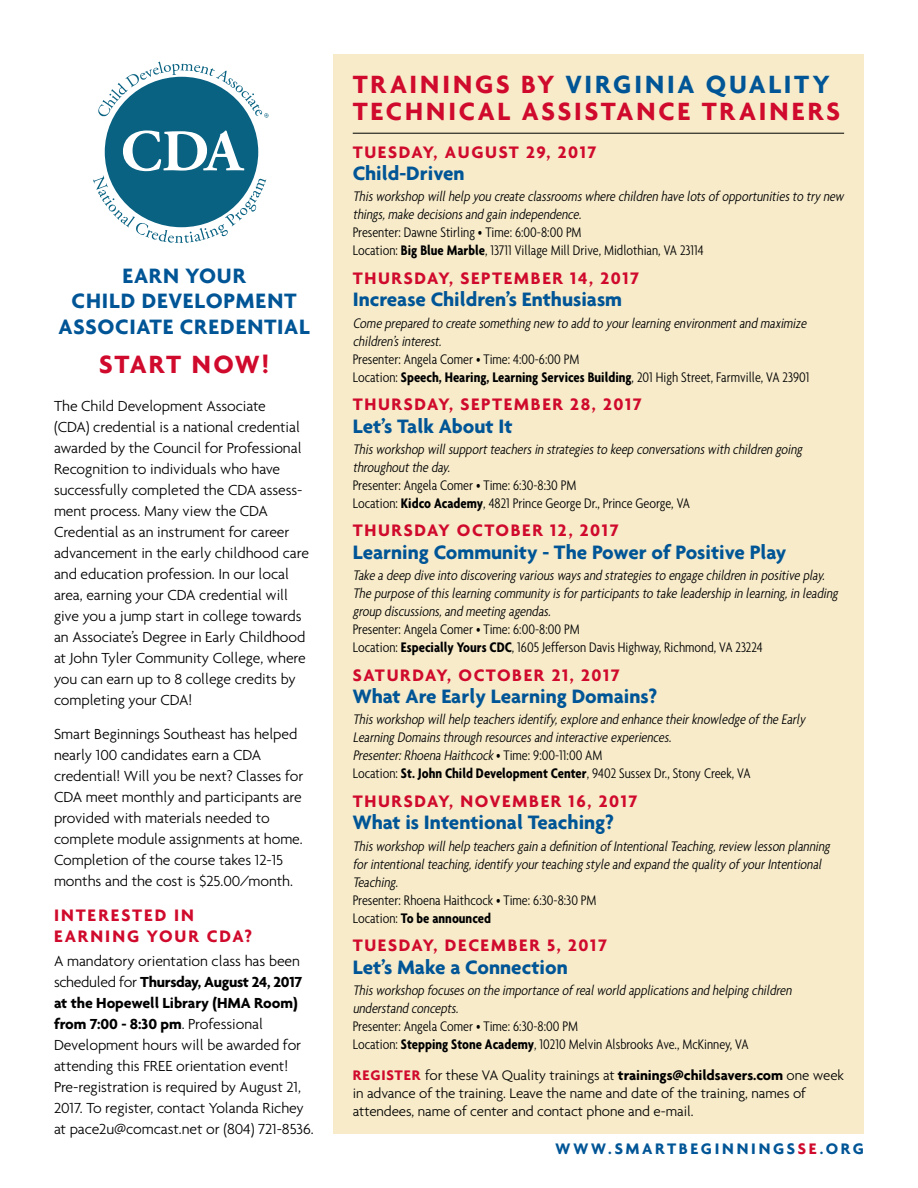
<style>
.page{position:relative;width:918px;height:1188px;background:#fff}
.page>*{position:absolute;margin:0;border:0;box-sizing:border-box;transform-origin:0 0}
.t1{font:700 27px/27px "Agenda";letter-spacing:.1em;color:#d00a2c}
.t2{font:700 27px "Agenda";letter-spacing:.065em;color:#d00a2c}
.t3{font:700 22.5px/25.5px "Agenda";letter-spacing:.04em;color:#005596;text-align:center}
.t4{font:700 21px "Agenda";color:#005596}
.t5{font:700 18px "Agenda";letter-spacing:.09em;color:#d00a2c}
.t6{font:700 18px/21px "Agenda";letter-spacing:.11em;color:#d00a2c}
.t7{font:700 16.5px "Agenda";letter-spacing:.165em;color:#005596}
.t8{font:300 15.75px/21px "Agenda";letter-spacing:-.005em;color:#000}
.t9{font:italic 300 condensed 15px/18px "Agenda";letter-spacing:-.01em;color:#000}
.t10{font:300 condensed 15px/18px "Agenda";color:#000}
.t11{font:300 15px/18px "Agenda";letter-spacing:-.005em;color:#000}
.s1{font-weight:700}
.s2{color:#005596}
.s3{font-style:normal}
.s4{font-weight:700;font-style:normal}
.s5{font-weight:700;color:#d00a2c}
.s6{color:#d00a2c}
</style>
<div class="page">
<div style="left:333px;top:54px;width:531px;height:1080px;background:#f7ebca"></div>
<hr style="left:353px;top:133px;width:491px;height:1px;background:#000">
<div style="left:105px;top:77px;width:153px;height:150px;background:#096282;border-radius:50%"></div>
<svg style="left:98px;top:62px;width:171px;height:56px"></svg>
<svg style="left:93px;top:130px;width:173px;height:113px"></svg>
<h2 class="t3" style="left:59px;top:262px;width:253px">EARN YOUR<br>CHILD DEVELOPMENT<br>ASSOCIATE CREDENTIAL</h2>
<h1 class="t2" style="left:99px;top:348px;width:172px">START NOW!</h1>
<p class="t8" style="left:54px;top:395px;width:256px">The Child Development Associate<br>(CDA) credential is a national credential awarded by the Council for Professional Recognition to individuals who have successfully completed the CDA assess&shy;ment process. Many view the CDA Credential as an instrument for career advancement in the early childhood care and education profession. In our local area, earning your CDA credential will give you a jump start in college towards an Associate’s Degree in Early Childhood at John Tyler Community College, where you can earn up to 8 college credits by completing your CDA!</p>
<p class="t8" style="left:54px;top:723px;width:251px">Smart Beginnings Southeast has helped nearly 100 candidates earn a CDA credential! Will you be next? Classes for CDA meet monthly and participants are provided with materials needed to complete module assignments at home.<br>Completion of the course takes 12-15 months and the cost is $25.00/month.</p>
<p class="t6" style="left:54px;top:904px;width:200px">INTERESTED IN<br>EARNING YOUR CDA?</p>
<p class="t8" style="left:54px;top:950px;width:261px">A mandatory orientation class has been scheduled for <span class="s1">Thursday, August 24, 2017 at the Hopewell Library (HMA Room) from 7:00 - 8:30 pm</span>. Professional Development hours will be awarded for attending this FREE orientation event!<br>Pre-registration is required by August 21, 2017. To register, contact Yolanda Richey at pace2u@comcast.net or (804) 721-8536.</p>
<h1 class="t1" style="left:353px;top:70px;width:489px">TRAININGS BY <span class="s2">VIRGINIA QUALITY<br></span>TECHNICAL ASSISTANCE TRAINERS</h1>
<p class="t5" style="left:353px;top:141px;width:245px">TUESDAY, AUGUST 29, 2017</p>
<h3 class="t4" style="left:353px;top:161px;width:113px">Child-Driven</h3>
<p class="t9" style="left:353px;top:187px;width:495px">Thisworkshop willhelp you create classroomswhere children have lotsof opportunitiesto try new things,make decisionsand gain independence.</p>
<p class="t10" style="left:353px;top:223px;width:353px">Presenter: Dawne Stirling • Time: 6:00-8:00 PM<br>Location: <span class="s1">Big Blue Marble</span>, 13711 Village Mill Drive, Midlothian, VA 23114</p>
<p class="t5" style="left:353px;top:267px;width:288px">THURSDAY, SEPTEMBER 14, 2017</p>
<h3 class="t4" style="left:353px;top:287px;width:271px">Increase Children’s Enthusiasm</h3>
<p class="t9" style="left:353px;top:314px;width:458px">Come prepared to create something new to add to yourlearning environmentand maximize children’sinterest.</p>
<p class="t10" style="left:353px;top:350px;width:458px">Presenter: Angela Comer • Time: 4:00-6:00 PM<br>Location: <span class="s1">Speech, Hearing, Learning Services Building</span>, 201 High Street, Farmville, VA 23901</p>
<p class="t5" style="left:353px;top:393px;width:291px">THURSDAY, SEPTEMBER 28, 2017</p>
<h3 class="t4" style="left:353px;top:413px;width:161px">Let’s Talk About It</h3>
<p class="t9" style="left:353px;top:440px;width:454px">Thisworkshop willsupportteachersin strategiesto keep conversationswith children going throughoutthe day.</p>
<p class="t10" style="left:353px;top:476px;width:339px">Presenter: Angela Comer • Time: 6:30-8:30 PM<br>Location: <span class="s1">Kidco Academy</span>, 4821 Prince George Dr., Prince George, VA</p>
<p class="t5" style="left:353px;top:520px;width:267px">THURSDAY OCTOBER 12, 2017</p>
<h3 class="t4" style="left:353px;top:539px;width:435px">Learning Community - The Power of Positive Play</h3>
<p class="t9" style="left:353px;top:566px;width:489px">Take a deep dive into discovering variouswaysand strategiesto engage children in positive play.<br>The purpose of thislearning community isforparticipantsto take leadership in learning,in leading group discussions,and meeting agendas.</p>
<p class="t10" style="left:353px;top:620px;width:412px">Presenter: Angela Comer • Time: 6:00-8:00 PM<br>Location: <span class="s1">Especially Yours CDC</span>, 1605 Jefferson Davis Highway, Richmond, VA 23224</p>
<p class="t5" style="left:353px;top:664px;width:268px">SATURDAY, OCTOBER 21, 2017</p>
<h3 class="t4" style="left:353px;top:684px;width:306px">What Are Early Learning Domains?</h3>
<p class="t9" style="left:353px;top:710px;width:454px">Thisworkshop willhelp teachersidentify,explore and enhance theirknowledge of the Early Learning Domainsthrough resourcesand interactive experiences.<br>Presenter:Rhoena Haithcock<span class="s3">• T i m e : 9 : 0 0 - 1 1 : 0 0 A M<br>Location:</span> <span class="s4">St. John Child Development Center</span><span class="s3">, 9402 Sussex Dr., Stony Creek, VA</span></p>
<p class="t5" style="left:353px;top:790px;width:286px">THURSDAY, NOVEMBER 16, 2017</p>
<h3 class="t4" style="left:353px;top:810px;width:263px">What is Intentional Teaching?</h3>
<p class="t9" style="left:353px;top:837px;width:481px">Thisworkshop willhelp teachersgain a definition of IntentionalTeaching,review lesson planning forintentionalteaching,identify yourteaching style and expand the quality of yourIntentional<br>Teaching.</p>
<p class="t10" style="left:353px;top:891px;width:245px">Presenter: Rhoena Haithcock • Time: 6:30-8:30 PM<br>Location: <span class="s1">To be announced</span></p>
<p class="t5" style="left:353px;top:934px;width:256px">TUESDAY, DECEMBER 5, 2017</p>
<h3 class="t4" style="left:353px;top:954px;width:217px">Let’s Make a Connection</h3>
<p class="t9" style="left:353px;top:981px;width:443px">Thisworkshop focuseson the importance of realworld applicationsand helping children understand concepts.</p>
<p class="t10" style="left:353px;top:1017px;width:397px">Presenter: Angela Comer • Time: 6:30-8:00 PM<br>Location: <span class="s1">Stepping Stone Academy</span>, 10210 Melvin Alsbrooks Ave., McKinney, VA</p>
<p class="t11" style="left:353px;top:1066px;width:493px"><span class="s5">REGISTER</span> for these VA Quality trainings at <span class="s1">trainings@childsavers.com</span> one week in advance of the training. Leave the name and date of the training, names of attendees, name of center and contact phone and e-mail.</p>
<p class="t7" style="left:555px;top:1139px;width:310px">WWW.SMARTBEGINNINGS<span class="s6">SE</span>.ORG</p>
</div>
